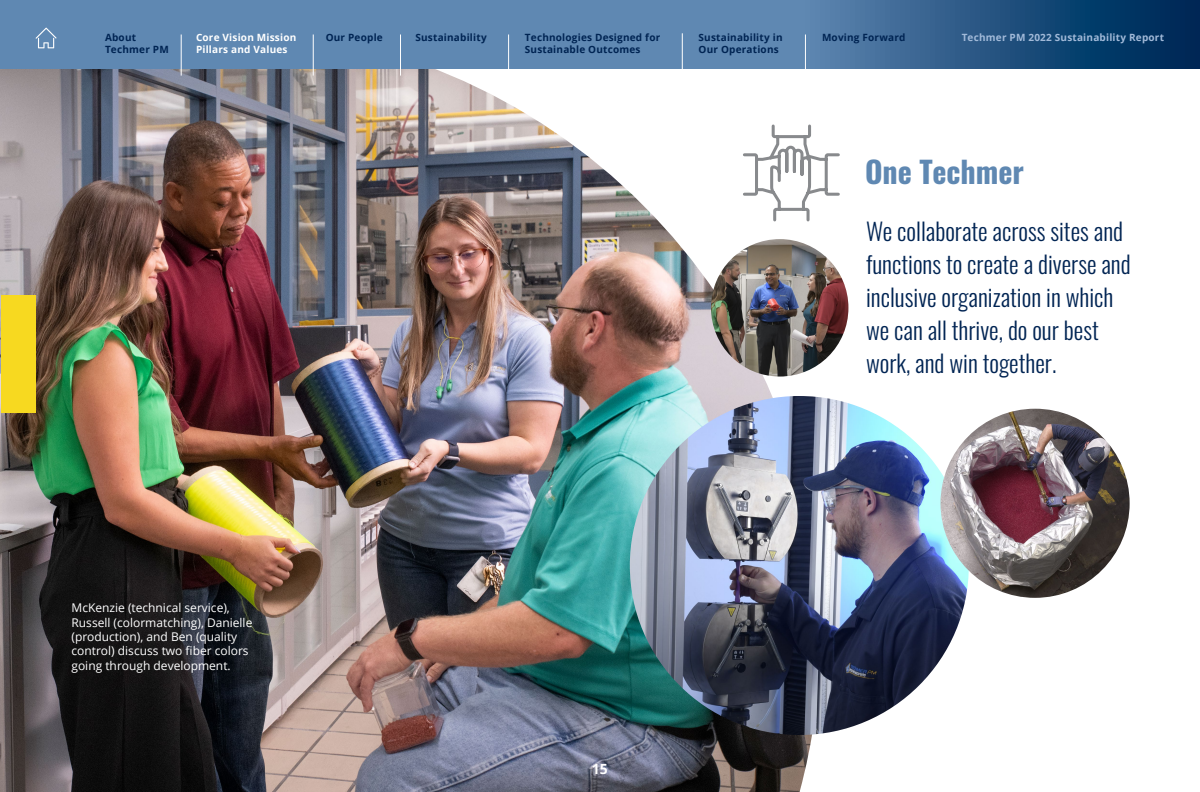
<style>
.page{position:relative;width:1200px;height:792px;background:#fff}
.page>*{position:absolute;margin:0;border:0;box-sizing:border-box;transform-origin:0 0}
.t1{font:700 30px "Oswald";color:#5f88b2}
.t2{font:300 24px/33px "Oswald";color:#002453}
.t3{font:700 14px "Open Sans";color:#fff}
.t4{font:12px/14.4px "Open Sans";color:#fff}
.t5{font:700 10px/12px "Open Sans";letter-spacing:.02em;color:#002453}
.t6{font:700 10px/12px "Open Sans";letter-spacing:.02em;color:#fff}
.t7{font:700 10px "Open Sans";letter-spacing:.02em;color:#a2bad9}
</style>
<div class="page">
<img style="left:0;top:69px;width:820px;height:723px">
<div style="left:1px;top:296px;width:35px;height:117px;background:#f7d920"></div>
<svg style="left:741px;top:123px;width:99px;height:100px"></svg>
<img style="left:630px;top:396px;width:339px;height:339px;border-radius:170px">
<img style="left:711px;top:239px;width:137px;height:138px;border-radius:69px">
<img style="left:940px;top:409px;width:190px;height:189px;border-radius:95px">
<svg style="left:0;top:0;width:1200px;height:69px;background:#4b76a1"></svg>
<svg style="left:36px;top:28px;width:21px;height:20px"></svg>
<hr style="left:181px;top:34px;width:1px;height:42px;background:#fff">
<hr style="left:313px;top:34px;width:1px;height:42px;background:#fff">
<hr style="left:400px;top:34px;width:1px;height:42px;background:#fff">
<hr style="left:508px;top:34px;width:1px;height:42px;background:#fff">
<hr style="left:682px;top:33px;width:1px;height:41px;background:#fff">
<hr style="left:805px;top:34px;width:1px;height:42px;background:#fff">
<p class="t5" style="left:326px;top:31px;width:59px">Our People</p>
<p class="t5" style="left:699px;top:31px;width:86px">Sustainability in</p>
<p class="t5" style="left:822px;top:31px;width:85px">Moving Forward</p>
<p class="t7" style="left:962px;top:31px;width:204px">Techmer PM 2022 Sustainability Report</p>
<p class="t5" style="left:699px;top:43px;width:82px">Our Operations</p>
<p class="t5" style="left:105px;top:32px;width:65px">About<br>Techmer PM</p>
<p class="t6" style="left:196px;top:32px;width:102px">Core Vision Mission<br>Pillars and Values</p>
<p class="t5" style="left:416px;top:32px;width:73px">Sustainability</p>
<p class="t5" style="left:525px;top:32px;width:137px">Technologies Designed for<br>Sustainable Outcomes</p>
<h1 class="t1" style="left:865px;top:156px;width:161px">One Techmer</h1>
<p class="t4" style="left:72px;top:600px;width:182px">McKenzie (technical service),<br>Russell (colormatching), Danielle (production), and Ben (quality control) discuss two fiber colors going through development.</p>
<p class="t3" style="left:592px;top:759px;width:17px">15</p>
<h2 class="t2" style="left:866px;top:213px;width:266px">We collaborate across sites and functions to create a diverse and inclusive organization in which we can all thrive, do our best work, and win together.</h2>
</div>
